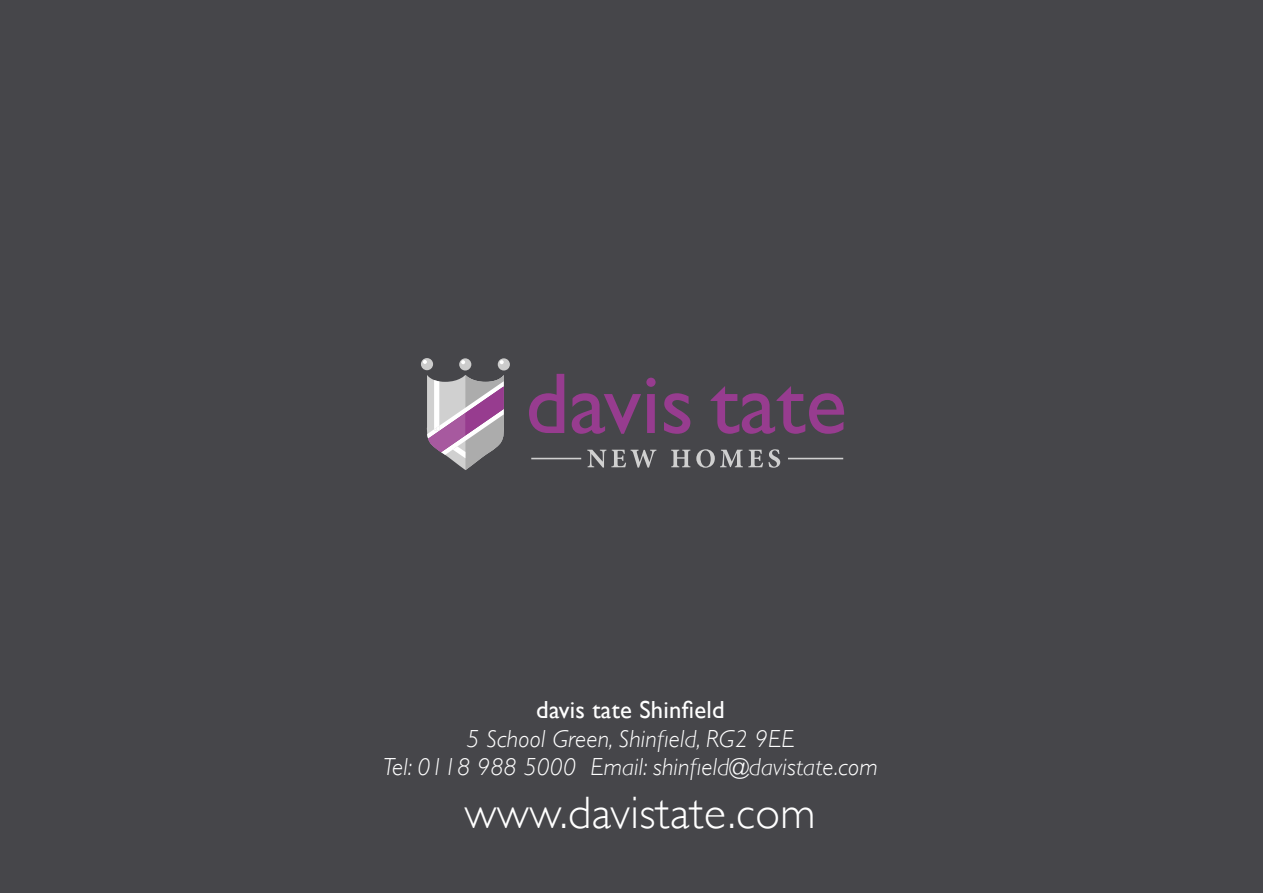
<style>
.page{position:relative;width:1263px;height:893px;background:#46464a}
.page>*{position:absolute;margin:0;border:0;box-sizing:border-box;transform-origin:0 0}
.t1{font:300 45.45px "Gill Sans";letter-spacing:.01em;color:#fff}
.t2{font:italic 300 24.75px/28.2px "Gill Sans";letter-spacing:.01em;color:#fff;text-align:center}
.t3{font:24.75px "Gill Sans";letter-spacing:.01em;color:#fff}
</style>
<div class="page">
<div style="left:421px;top:358px;width:12px;height:12px;background:#ccc;border-radius:50%"></div>
<svg style="left:423px;top:360px;width:4px;height:4px"></svg>
<div style="left:459px;top:358px;width:12px;height:12px;background:#ccc;border-radius:50%"></div>
<svg style="left:461px;top:360px;width:4px;height:4px"></svg>
<div style="left:498px;top:358px;width:12px;height:12px;background:#ccc;border-radius:50%"></div>
<svg style="left:500px;top:360px;width:4px;height:4px"></svg>
<svg style="left:426px;top:375px;width:78px;height:95px"></svg>
<svg style="left:529px;top:374px;width:35px;height:59px"></svg>
<svg style="left:572px;top:378px;width:84px;height:56px"></svg>
<svg style="left:664px;top:393px;width:26px;height:41px"></svg>
<svg style="left:711px;top:386px;width:133px;height:48px"></svg>
<svg style="left:587px;top:449px;width:193px;height:19px"></svg>
<hr style="left:788px;top:458px;width:55px;height:1px;background:#d0d0d0">
<hr style="left:531px;top:458px;width:50px;height:1px;background:#d0d0d0">
<p class="t3" style="left:536px;top:695px;width:190px">davis tate Shinfield</p>
<p class="t2" style="left:383px;top:724px;width:496px">5 School Green, Shinfield, RG2 9EE<br>Tel: 0118 988 5000 Email: shinfield@davistate.com</p>
<h1 class="t1" style="left:464px;top:778px;width:353px">www.davistate.com</h1>
</div>
